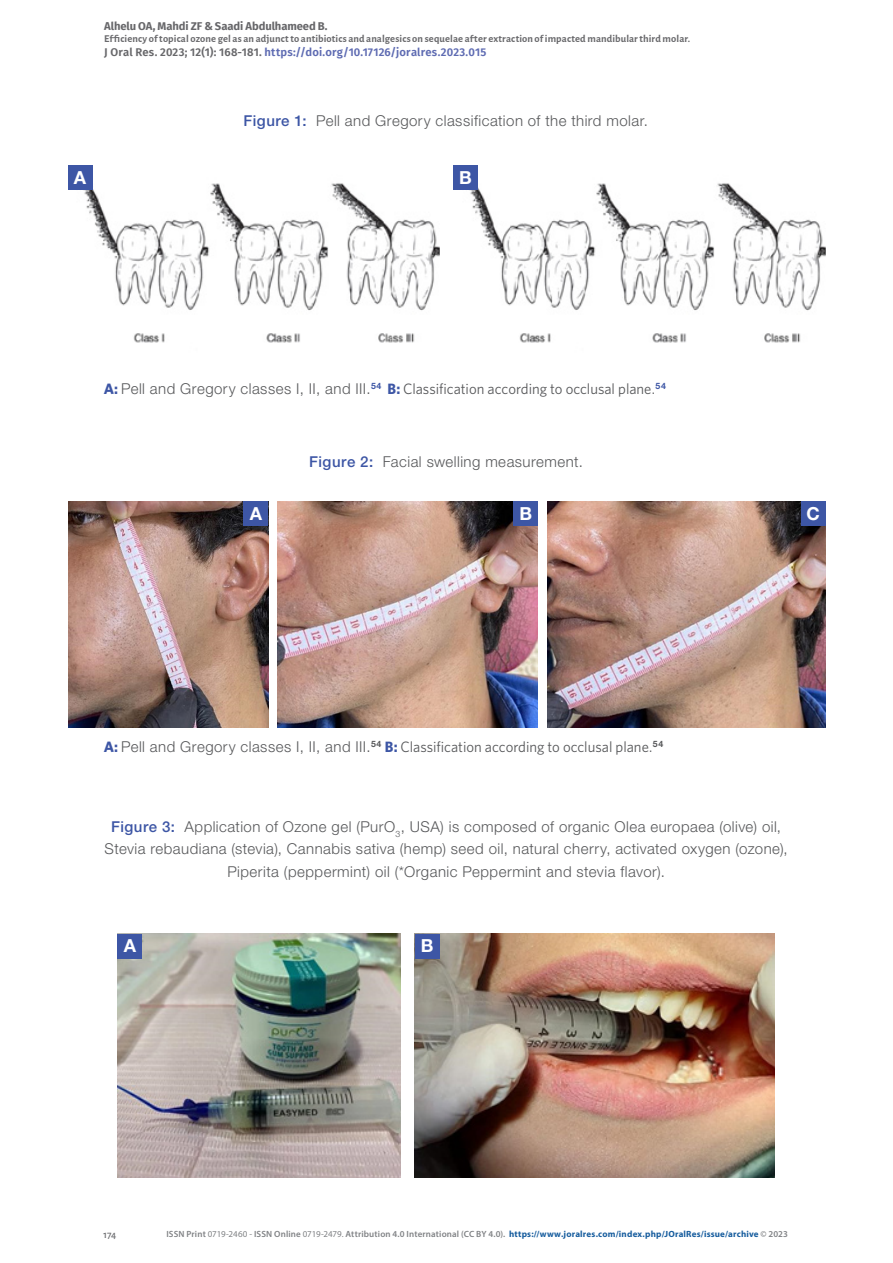
<style>
.page{position:relative;width:893px;height:1263px;background:#fff}
.page>*{position:absolute;margin:0;border:0;box-sizing:border-box;transform-origin:0 0}
.t1{font:700 18px "Helvetica Neue LT Std";color:#fff}
.t2{font:300 15px/22.5px "Helvetica Neue LT Std";letter-spacing:.03em;color:#57585a;text-align:center}
.t3{font:15px "Whitney";letter-spacing:-.005em;color:#57585a}
.t4{font:600 11.25px "Fira Sans";letter-spacing:.015em;color:#5e6bb2}
.t5{font:700 11.25px "Fira Sans";letter-spacing:-.01em;color:#67676a}
.t6{font:700 10.5px "Alegreya Sans";letter-spacing:.01em;color:#69696c}
.t7{font:500 10.5px "Alegreya Sans";color:#6c6d70}
.t8{font:600 9px "Myriad Pro";letter-spacing:.02em;color:#808285}
.s1{color:#67676a}
.s2{font-weight:500;color:#3d56a5}
.s3{font-weight:700;color:#3d56a5}
.s4{font-family:"Helvetica Neue LT Std";font-weight:300}
.s5{font-weight:400}
.s6{font-weight:700;color:#175d9e}
</style>
<div class="page">
<img style="left:83px;top:166px;width:357px;height:177px">
<img style="left:469px;top:166px;width:356px;height:177px">
<div style="left:453px;top:166px;width:24px;height:24px;background:#3d56a5"></div>
<div style="left:68px;top:166px;width:24px;height:24px;background:#3d56a5"></div>
<img style="left:68px;top:502px;width:200px;height:226px">
<img style="left:277px;top:502px;width:261px;height:226px">
<img style="left:547px;top:502px;width:278px;height:226px">
<div style="left:244px;top:502px;width:24px;height:24px;background:#3d56a5"></div>
<div style="left:514px;top:502px;width:24px;height:24px;background:#3d56a5"></div>
<div style="left:801px;top:502px;width:24px;height:24px;background:#3d56a5"></div>
<img style="left:118px;top:934px;width:283px;height:244px">
<img style="left:415px;top:934px;width:360px;height:243px">
<div style="left:118px;top:934px;width:24px;height:24px;background:#3d56a5"></div>
<div style="left:415px;top:934px;width:24px;height:24px;background:#3d56a5"></div>
<p class="t5" style="left:104px;top:16px;width:225px">Alhelu OA, Mahdi ZF &amp; Saadi Abdulhameed B.</p>
<p class="t6" style="left:104px;top:31px;width:587px">Efficiency of topical ozone gel as an adjunct to antibiotics and analgesics on sequelae after extraction of impacted mandibular third molar.</p>
<p class="t4" style="left:104px;top:43px;width:384px"><span class="s1">J Oral Res. 2023; 12(1): 168-181.</span> https://doi.org/10.17126/joralres.2023.015</p>
<p class="t2" style="left:244px;top:109px;width:406px"><span class="s2">Figure 1:</span> Pell and Gregory classification of the third molar.</p>
<p class="t1" style="left:74px;top:166px;width:14px">A</p>
<p class="t1" style="left:459px;top:166px;width:14px">B</p>
<p class="t3" style="left:104px;top:379px;width:564px"><span class="s3">A:</span> <span class="s4">Pell and Gregory classes I, II, and III.</span><sup>54</sup> <span class="s3">B:</span> Classification according to occlusal plane.<sup>54</sup></p>
<p class="t2" style="left:309px;top:450px;width:275px"><span class="s2">Figure 2:</span> Facial swelling measurement.</p>
<p class="t1" style="left:250px;top:502px;width:14px">A</p>
<p class="t1" style="left:519px;top:502px;width:14px">B</p>
<p class="t1" style="left:807px;top:502px;width:15px">C</p>
<p class="t3" style="left:104px;top:738px;width:561px"><span class="s3">A:</span> <span class="s4">Pell and Gregory classes I, II, and III.</span><sup>54</sup> <span class="s3">B:</span> Classification according to occlusal plane.<sup>54</sup></p>
<p class="t2" style="left:104px;top:815px;width:685px"><span class="s2">Figure 3:</span> Application of Ozone gel (PurO<sub>3</sub>, USA) is composed of organic Olea europaea (olive) oil,<br>Stevia rebaudiana (stevia), Cannabis sativa (hemp) seed oil, natural cherry, activated oxygen (ozone),<br>Piperita (peppermint) oil (*Organic Peppermint and stevia flavor).</p>
<p class="t1" style="left:124px;top:934px;width:14px">A</p>
<p class="t1" style="left:421px;top:934px;width:14px">B</p>
<p class="t7" style="left:103px;top:1227px;width:14px">174</p>
<p class="t8" style="left:166px;top:1228px;width:623px">ISSN Print <span class="s5">0719-2460 -</span> ISSN Online <span class="s5">0719-2479.</span> Attribution 4.0 International (CC BY 4.0). <span class="s6">https://www.joralres.com/index.php/JOralRes/issue/archive</span> © 2023</p>
</div>
